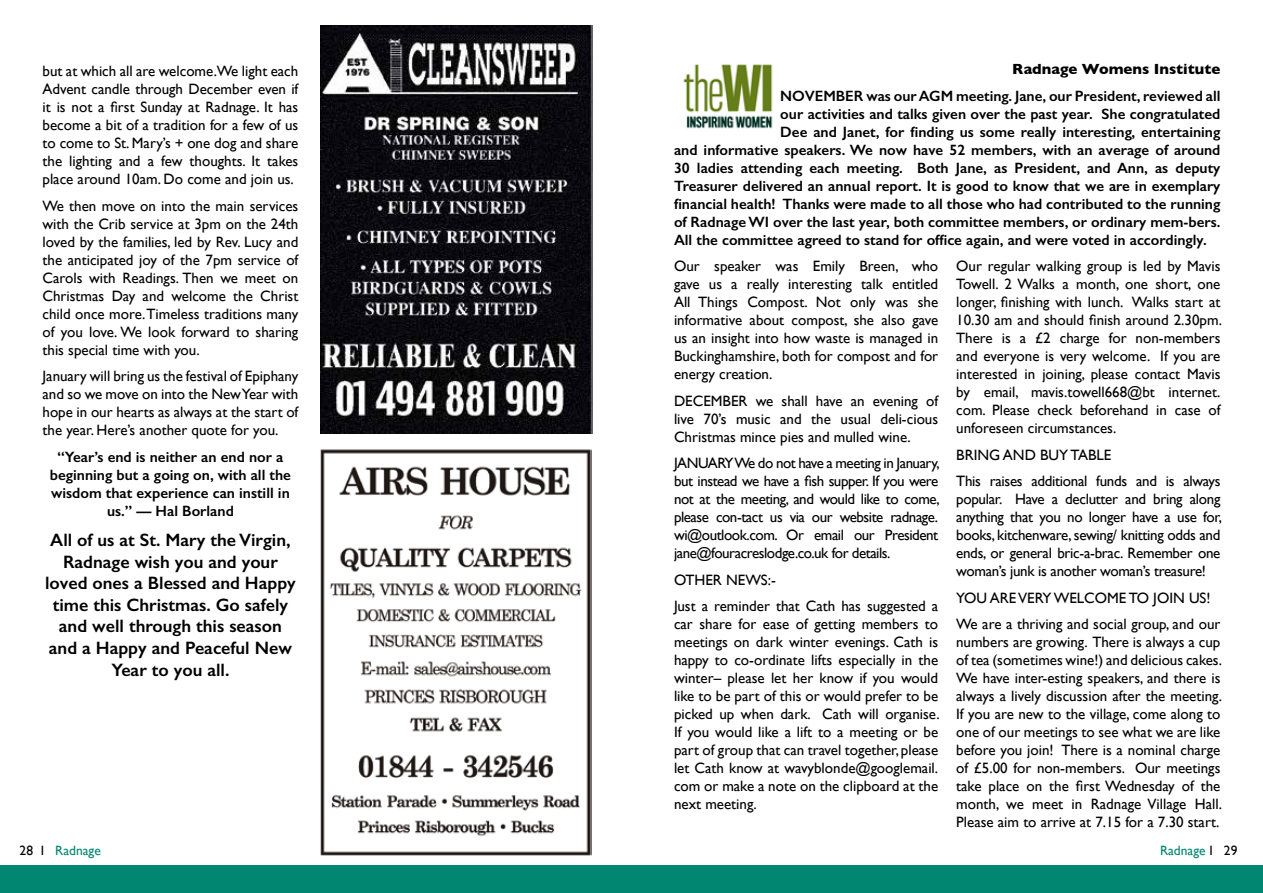
<style>
.page{position:relative;width:1263px;height:893px;background:#fff}
.page>*{position:absolute;margin:0;border:0;box-sizing:border-box;transform-origin:0 0}
.t1{font:600 18px/21.6px "Gill Sans";color:#000;text-align:center}
.t2{font:15px/18px "Gill Sans";color:#000;text-align:justify}
.t3{font:600 15px/18px "Gill Sans";color:#000;text-align:center}
.t4{font:15px/26.5px "Gill Sans";letter-spacing:-.02em;color:#000}
.t5{font:700 15px "Gill Sans";color:#000}
.t6{font:13.5px "Gill Sans";color:#008671}
.s1{color:#000}
</style>
<div class="page">
<div style="left:0;top:865px;width:1263px;height:28px;background:#008671"></div>
<img style="left:683px;top:64px;width:90px;height:65px">
<img style="left:321px;top:449px;width:270px;height:407px">
<img style="left:321px;top:25px;width:271px;height:409px">
<p class="t2" style="left:43px;top:62px;width:257px">but at which all are welcome.We light each Advent candle through December even if it is not a first Sunday at Radnage. It has become a bit of a tradition for a few of us to come to St. Mary’s + one dog and share the lighting and a few thoughts. It takes place around 10am. Do come and join us.</p>
<p class="t2" style="left:43px;top:197px;width:257px">We then move on into the main services with the Crib service at 3pm on the 24th loved by the families, led by Rev. Lucy and the anticipated joy of the 7pm service of Carols with Readings. Then we meet on Christmas Day and welcome the Christ child once more. Timeless traditions many of you love. We look forward to sharing this special time with you.</p>
<p class="t2" style="left:43px;top:367px;width:257px">January will bring us the festival of Epiphany and so we move on into the New Year with hope in our hearts as always at the start of the year. Here’s another quote for you.</p>
<p class="t3" style="left:50px;top:448px;width:243px">“Year’s end is neither an end nor a beginning but a going on, with all the wisdom that experience can instill in us.” — Hal Borland</p>
<p class="t1" style="left:45px;top:529px;width:252px">All of us at St. Mary the Virgin,<br>Radnage wish you and your loved ones a Blessed and Happy time this Christmas. Go safely and well through this season and a Happy and Peaceful New<br>Year to you all.</p>
<p class="t5" style="left:1012px;top:57px;width:210px">Radnage Womens Institute</p>
<p class="t3" style="left:780px;top:86px;width:442px">NOVEMBER was our AGM meeting. Jane, our President, reviewed all</p>
<p class="t3" style="left:780px;top:104px;width:442px">our activities and talks given over the past year. She congratulated</p>
<p class="t3" style="left:780px;top:122px;width:442px">Dee and Janet, for finding us some really interesting, entertaining</p>
<p class="t3" style="left:674px;top:140px;width:548px">and informative speakers. We now have 52 members, with an average of around</p>
<p class="t3" style="left:674px;top:158px;width:548px">30 ladies attending each meeting. Both Jane, as President, and Ann, as deputy</p>
<p class="t3" style="left:674px;top:176px;width:548px">Treasurer delivered an annual report. It is good to know that we are in exemplary</p>
<p class="t3" style="left:674px;top:194px;width:548px">financial health! Thanks were made to all those who had contributed to the running</p>
<p class="t3" style="left:674px;top:212px;width:548px">of Radnage WI over the last year, both committee members, or ordinary mem-bers.</p>
<p class="t3" style="left:674px;top:230px;width:534px">All the committee agreed to stand for office again, and were voted in accordingly.</p>
<p class="t2" style="left:674px;top:257px;width:266px">Our speaker was Emily Breen, who gave us a really interesting talk entitled All Things Compost. Not only was she informative about compost, she also gave us an insight into how waste is managed in Buckinghamshire, both for compost and for energy creation.</p>
<p class="t2" style="left:674px;top:391px;width:266px">DECEMBER we shall have an evening of live 70’s music and the usual deli-cious Christmas mince pies and mulled wine.</p>
<p class="t2" style="left:674px;top:454px;width:267px">JANUARY We do not have a meeting in January, but instead we have a fish supper. If you were not at the meeting, and would like to come, please con-tact us via our website radnage. wi@outlook.com. Or email our President jane@fouracreslodge.co.uk for details.</p>
<p class="t2" style="left:674px;top:566px;width:266px;line-height:26.5px">OTHER NEWS:-<br>Just a reminder that Cath has suggested a</p>
<p class="t2" style="left:674px;top:615px;width:267px">car share for ease of getting members to meetings on dark winter evenings. Cath is happy to co-ordinate lifts especially in the winter– please let her know if you would like to be part of this or would prefer to be picked up when dark. Cath will organise.<br>If you would like a lift to a meeting or be part of group that can travel together, please let Cath know at wavyblonde@googlemail. com or make a note on the clipboard at the next meeting.</p>
<p class="t2" style="left:956px;top:257px;width:267px">Our regular walking group is led by Mavis Towell. 2 Walks a month, one short, one longer, finishing with lunch. Walks start at 10.30 am and should finish around 2.30pm.<br>There is a £2 charge for non-members and everyone is very welcome. If you are interested in joining, please contact Mavis by email, mavis.towell668@bt internet. com. Please check beforehand in case of unforeseen circumstances.</p>
<p class="t4" style="left:956px;top:441px;width:266px">BRING AND BUY TABLE<br>This raises additional funds and is always</p>
<p class="t2" style="left:956px;top:490px;width:267px">popular. Have a declutter and bring along anything that you no longer have a use for, books, kitchenware, sewing/ knitting odds and ends, or general bric-a-brac. Remember one woman’s junk is another woman’s treasure!</p>
<p class="t2" style="left:956px;top:584px;width:266px;line-height:26.5px">YOU ARE VERY WELCOME TO JOIN US!<br>We are a thriving and social group, and our</p>
<p class="t2" style="left:956px;top:633px;width:267px">numbers are growing. There is always a cup of tea (sometimes wine!) and delicious cakes.<br>We have inter-esting speakers, and there is always a lively discussion after the meeting.<br>If you are new to the village, come along to one of our meetings to see what we are like before you join! There is a nominal charge of £5.00 for non-members. Our meetings take place on the first Wednesday of the month, we meet in Radnage Village Hall.<br>Please aim to arrive at 7.15 for a 7.30 start.</p>
<p class="t6" style="left:20px;top:843px;width:83px"><span class="s1">28 I</span> Radnage</p>
<p class="t6" style="left:1160px;top:843px;width:79px">Radnage <span class="s1">I 29</span></p>
</div>
